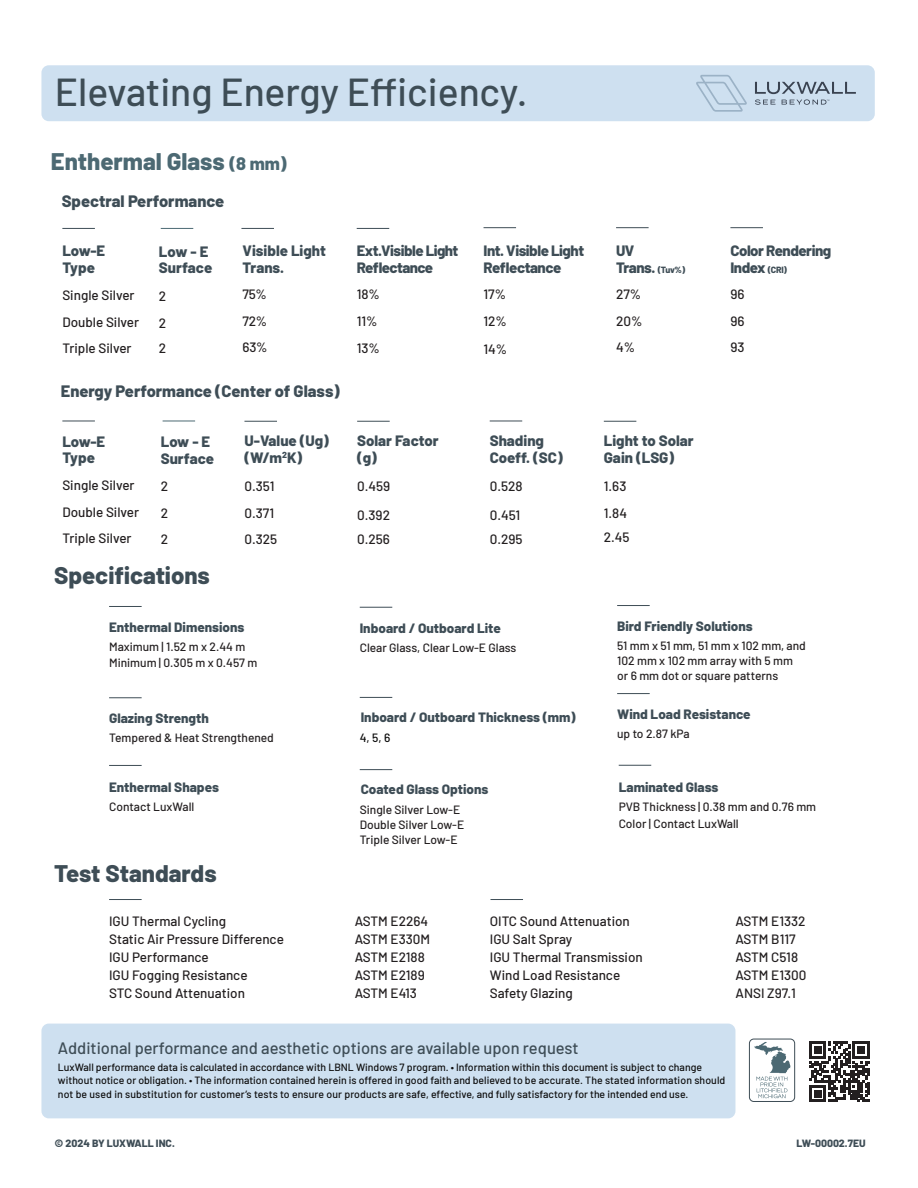
<style>
.page{position:relative;width:918px;height:1188px;background:#fff}
.page>*{position:absolute;margin:0;border:0;box-sizing:border-box;transform-origin:0 0}
.t1{font:500 39px "Barlow";color:#3e4d56}
.t2{font:800 24px "Barlow";color:#3e4d56}
.t3{font:800 24px "Barlow";color:#4c6973}
.t4{font:800 16.5px "Barlow";color:#3e4d56}
.t5{font:500 16.5px "Barlow";color:#3e4d56}
.t6{font:800 15px/16.5px "Barlow";letter-spacing:-.02em;color:#3e4d56}
.t7{font:800 15px/16.5px "Barlow";color:#3e4d56}
.t8{font:800 15px/16.5px "Barlow";letter-spacing:-.04em;color:#3e4d56}
.t9{font:500 13.5px "Barlow";color:#231f20}
.t10{font:800 13.5px "Barlow";color:#3e4d56}
.t11{font:500 12px/15px "Barlow";color:#231f20}
.t12{font:500 12px "Barlow";color:#0d0d0d}
.t13{font:500 10.5px/13.5px "Barlow";color:#0d0d0d}
.t14{font:800 10.5px "Barlow";color:#3e4d56}
.s1{font-size:18px}
.s2{font-size:9px}
</style>
<div class="page">
<svg style="left:809px;top:1041px;width:61px;height:61px"></svg>
<div style="left:41px;top:1024px;width:694px;height:94px;background:#cee0f0;border-radius:7px"></div>
<div style="left:41px;top:65px;width:834px;height:56px;background:#cee0f0;border-radius:7px"></div>
<svg style="left:696px;top:75px;width:51px;height:37px"></svg>
<svg style="left:755px;top:82px;width:101px;height:23px"></svg>
<hr style="left:109px;top:606px;width:33px;height:1px;background:#3e4d56">
<hr style="left:109px;top:899px;width:33px;height:1px;background:#3e4d56">
<hr style="left:490px;top:899px;width:33px;height:1px;background:#3e4d56">
<hr style="left:619px;top:765px;width:32px;height:1px;background:#3e4d56">
<hr style="left:617px;top:605px;width:33px;height:1px;background:#3e4d56">
<hr style="left:617px;top:693px;width:33px;height:1px;background:#3e4d56">
<hr style="left:109px;top:697px;width:33px;height:1px;background:#3e4d56">
<hr style="left:360px;top:607px;width:32px;height:1px;background:#3e4d56">
<hr style="left:109px;top:765px;width:33px;height:1px;background:#3e4d56">
<hr style="left:360px;top:697px;width:32px;height:1px;background:#3e4d56">
<hr style="left:360px;top:769px;width:32px;height:1px;background:#3e4d56">
<hr style="left:244px;top:421px;width:33px;height:1px;background:#3e4d56">
<hr style="left:357px;top:421px;width:33px;height:1px;background:#3e4d56">
<hr style="left:241px;top:228px;width:33px;height:1px;background:#3e4d56">
<hr style="left:357px;top:228px;width:32px;height:1px;background:#3e4d56">
<hr style="left:484px;top:227px;width:32px;height:1px;background:#3e4d56">
<hr style="left:616px;top:227px;width:33px;height:1px;background:#3e4d56">
<hr style="left:730px;top:227px;width:33px;height:1px;background:#3e4d56">
<svg style="left:754px;top:1042px;width:37px;height:56px"></svg>
<div style="left:749px;top:1039px;width:46px;height:63px;border:1px solid #3e4d56;border-radius:4px"></div>
<hr style="left:604px;top:421px;width:32px;height:1px;background:#3e4d56">
<hr style="left:490px;top:421px;width:32px;height:1px;background:#3e4d56">
<hr style="left:62px;top:228px;width:33px;height:1px;background:#3e4d56">
<hr style="left:62px;top:421px;width:33px;height:1px;background:#3e4d56">
<hr style="left:161px;top:228px;width:32px;height:1px;background:#4c6973">
<hr style="left:163px;top:421px;width:32px;height:1px;background:#4c6973">
<p class="t1" style="left:55px;top:63px;width:474px">Elevating Energy Efficiency.</p>
<p class="t3" style="left:51px;top:143px;width:237px">Enthermal Glass <span class="s1">(8 mm)</span></p>
<p class="t4" style="left:62px;top:189px;width:164px">Spectral Performance</p>
<p class="t6" style="left:62px;top:242px;width:44px">Low-E<br>Type</p>
<p class="t9" style="left:62px;top:285px;width:74px">Single Silver</p>
<p class="t9" style="left:62px;top:312px;width:78px">Double Silver</p>
<p class="t9" style="left:62px;top:338px;width:71px">Triple Silver</p>
<p class="t7" style="left:159px;top:242px;width:55px">Low - E<br>Surface</p>
<p class="t9" style="left:159px;top:286px;width:9px">2</p>
<p class="t9" style="left:159px;top:313px;width:9px">2</p>
<p class="t9" style="left:159px;top:339px;width:9px">2</p>
<p class="t7" style="left:243px;top:242px;width:85px">Visible Light<br>Trans.</p>
<p class="t9" style="left:243px;top:284px;width:26px">75%</p>
<p class="t9" style="left:243px;top:312px;width:26px">72%</p>
<p class="t9" style="left:243px;top:337px;width:26px">63%</p>
<p class="t8" style="left:357px;top:242px;width:103px">Ext.Visible Light<br>Reflectance</p>
<p class="t9" style="left:357px;top:285px;width:25px">18%</p>
<p class="t9" style="left:357px;top:312px;width:22px">11%</p>
<p class="t9" style="left:357px;top:339px;width:25px">13%</p>
<p class="t6" style="left:484px;top:242px;width:102px">Int. Visible Light<br>Reflectance</p>
<p class="t9" style="left:484px;top:285px;width:24px">17%</p>
<p class="t9" style="left:484px;top:312px;width:25px">12%</p>
<p class="t9" style="left:484px;top:339px;width:25px">14%</p>
<p class="t6" style="left:616px;top:242px;width:71px">UV<br>Trans. <span class="s2">(Tuv%)</span></p>
<p class="t9" style="left:616px;top:285px;width:27px">27%</p>
<p class="t9" style="left:616px;top:312px;width:28px">20%</p>
<p class="t9" style="left:616px;top:337px;width:21px">4%</p>
<p class="t6" style="left:730px;top:242px;width:102px">Color Rendering<br>Index <span class="s2">(CRI)</span></p>
<p class="t9" style="left:730px;top:285px;width:16px">96</p>
<p class="t9" style="left:730px;top:312px;width:16px">96</p>
<p class="t9" style="left:730px;top:337px;width:16px">93</p>
<p class="t4" style="left:61px;top:379px;width:280px">Energy Performance (Center of Glass)</p>
<p class="t6" style="left:244px;top:432px;width:86px">U-Value (Ug) (W/m<sup>2</sup>K)</p>
<p class="t9" style="left:244px;top:477px;width:31px">0.351</p>
<p class="t9" style="left:244px;top:504px;width:31px">0.371</p>
<p class="t9" style="left:244px;top:529px;width:34px">0.325</p>
<p class="t6" style="left:62px;top:432px;width:44px">Low-E<br>Type</p>
<p class="t9" style="left:62px;top:475px;width:74px">Single Silver</p>
<p class="t9" style="left:62px;top:503px;width:78px">Double Silver</p>
<p class="t9" style="left:62px;top:528px;width:71px">Triple Silver</p>
<p class="t7" style="left:161px;top:432px;width:55px">Low - E<br>Surface</p>
<p class="t9" style="left:161px;top:476px;width:9px">2</p>
<p class="t9" style="left:161px;top:503px;width:9px">2</p>
<p class="t9" style="left:161px;top:529px;width:9px">2</p>
<p class="t7" style="left:357px;top:431px;width:83px">Solar Factor (g)</p>
<p class="t9" style="left:357px;top:476px;width:35px">0.459</p>
<p class="t9" style="left:357px;top:505px;width:34px">0.392</p>
<p class="t9" style="left:357px;top:529px;width:34px">0.256</p>
<p class="t7" style="left:490px;top:431px;width:75px">Shading<br>Coeff. (SC)</p>
<p class="t9" style="left:490px;top:476px;width:34px">0.528</p>
<p class="t9" style="left:490px;top:505px;width:32px">0.451</p>
<p class="t9" style="left:490px;top:529px;width:34px">0.295</p>
<p class="t7" style="left:604px;top:432px;width:91px">Light to Solar<br>Gain (LSG)</p>
<p class="t9" style="left:604px;top:477px;width:24px">1.63</p>
<p class="t9" style="left:604px;top:504px;width:25px">1.84</p>
<p class="t9" style="left:604px;top:528px;width:27px">2.45</p>
<p class="t2" style="left:54px;top:558px;width:157px">Specifications</p>
<p class="t10" style="left:109px;top:617px;width:137px">Enthermal Dimensions</p>
<p class="t10" style="left:360px;top:618px;width:143px">Inboard / Outboard Lite</p>
<p class="t10" style="left:617px;top:616px;width:137px">Bird Friendly Solutions</p>
<p class="t11" style="left:109px;top:637px;width:150px;line-height:16.5px">Maximum | 1.52 m x 2.44 m<br>Minimum | 0.305 m x 0.457 m</p>
<p class="t11" style="left:360px;top:639px;width:158px">Clear Glass, Clear Low-E Glass</p>
<p class="t11" style="left:617px;top:637px;width:190px">51 mm x 51 mm, 51 mm x 102 mm, and<br>102 mm x 102 mm array with 5 mm or 6 mm dot or square patterns</p>
<p class="t10" style="left:109px;top:708px;width:101px">Glazing Strength</p>
<p class="t10" style="left:361px;top:707px;width:216px">Inboard / Outboard Thickness (mm)</p>
<p class="t10" style="left:617px;top:704px;width:135px">Wind Load Resistance</p>
<p class="t11" style="left:109px;top:729px;width:166px">Tempered &amp; Heat Strengthened</p>
<p class="t12" style="left:360px;top:729px;width:32px">4, 5, 6</p>
<p class="t11" style="left:617px;top:725px;width:74px">up to 2.87 kPa</p>
<p class="t10" style="left:109px;top:777px;width:111px">Enthermal Shapes</p>
<p class="t10" style="left:361px;top:779px;width:129px">Coated Glass Options</p>
<p class="t10" style="left:619px;top:777px;width:101px">Laminated Glass</p>
<p class="t11" style="left:109px;top:798px;width:87px">Contact LuxWall</p>
<p class="t11" style="left:360px;top:801px;width:106px">Single Silver Low-E<br>Double Silver Low-E<br>Triple Silver Low-E</p>
<p class="t11" style="left:619px;top:798px;width:199px;line-height:16.5px">PVB Thickness | 0.38 mm and 0.76 mm<br>Color | Contact LuxWall</p>
<p class="t2" style="left:54px;top:855px;width:164px">Test Standards</p>
<p class="t9" style="left:109px;top:911px;width:119px">IGU Thermal Cycling</p>
<p class="t9" style="left:355px;top:911px;width:75px">ASTM E2264</p>
<p class="t9" style="left:109px;top:929px;width:176px">Static Air Pressure Difference</p>
<p class="t9" style="left:355px;top:929px;width:77px">ASTM E330M</p>
<p class="t9" style="left:109px;top:947px;width:101px">IGU Performance</p>
<p class="t9" style="left:355px;top:947px;width:72px">ASTM E2188</p>
<p class="t9" style="left:109px;top:965px;width:140px">IGU Fogging Resistance</p>
<p class="t9" style="left:355px;top:965px;width:72px">ASTM E2189</p>
<p class="t9" style="left:109px;top:983px;width:137px">STC Sound Attenuation</p>
<p class="t9" style="left:355px;top:983px;width:64px">ASTM E413</p>
<p class="t9" style="left:490px;top:911px;width:142px">OITC Sound Attenuation</p>
<p class="t9" style="left:736px;top:911px;width:72px">ASTM E1332</p>
<p class="t9" style="left:490px;top:929px;width:84px">IGU Salt Spray</p>
<p class="t9" style="left:736px;top:929px;width:62px">ASTM B117</p>
<p class="t9" style="left:490px;top:947px;width:155px">IGU Thermal Transmission</p>
<p class="t9" style="left:736px;top:947px;width:64px">ASTM C518</p>
<p class="t9" style="left:490px;top:965px;width:132px">Wind Load Resistance</p>
<p class="t9" style="left:736px;top:965px;width:72px">ASTM E1300</p>
<p class="t9" style="left:490px;top:983px;width:85px">Safety Glazing</p>
<p class="t9" style="left:736px;top:983px;width:62px">ANSI Z97.1</p>
<p class="t4" style="left:71px;top:1032px;width:538px">Additional performance and aesthetic options are available upon request</p>
<p class="t5" style="left:58px;top:1036px;width:522px">Additional performance and aesthetic options are available upon request</p>
<p class="t13" style="left:58px;top:1059px;width:669px">LuxWall performance data is calculated in accordance with LBNL Windows 7 program. • Information within this document is subject to change without notice or obligation. • The information contained herein is offered in good faith and believed to be accurate. The stated information should not be used in substitution for customer’s tests to ensure our products are safe, effective, and fully satisfactory for the intended end use.</p>
<p class="t14" style="left:55px;top:1136px;width:121px">© 2024 BY LUXWALL INC.</p>
<p class="t14" style="left:796px;top:1136px;width:71px">LW-00002.7EU</p>
</div>
